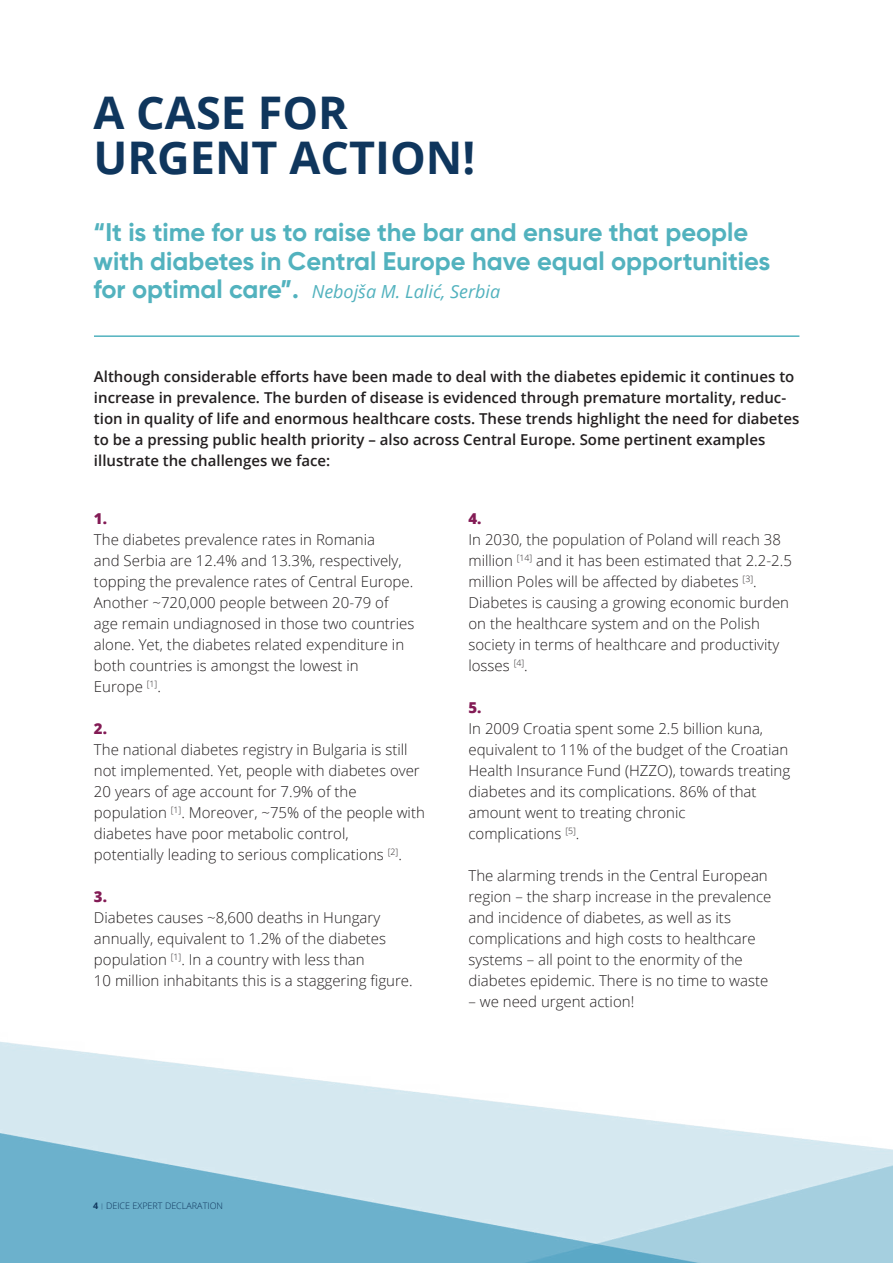
<style>
.page{position:relative;width:893px;height:1263px;background:#fff}
.page>*{position:absolute;margin:0;border:0;box-sizing:border-box;transform-origin:0 0}
.t1{font:700 45px/45px "Open Sans";color:#0f365d}
.t2{font:700 25.5px/28.5px "Gilroy";color:#52b2be}
.t3{font:italic 18px "Open Sans";color:#52b2be}
.t4{font:300 15px/21px "Open Sans";color:#231f20}
.t5{font:600 15px/21px "Open Sans";color:#231f20}
.t6{font:800 15px "Open Sans";color:#831b55}
.t7{font:300 9px "Open Sans";color:#0f365d}
.s1{font-family:"Gilroy";font-weight:700;font-style:normal;font-size:25.5px}
.s2{font-weight:700}
</style>
<div class="page">
<img style="left:0;top:1042px;width:893px;height:221px">
<hr style="left:94px;top:335px;width:705px;height:2px;background:#52b2be">
<h1 class="t1" style="left:94px;top:90px;width:383px">A CASE FOR<br>URGENT ACTION!</h1>
<h2 class="t2" style="left:94px;top:218px;width:678px">“It is time for us to raise the bar and ensure that people with diabetes in Central Europe have equal opportunities</h2>
<p class="t3" style="left:94px;top:280px;width:408px"><span class="s1">for optimal care”.</span> Nebojša M. Lalić, Serbia</p>
<p class="t5" style="left:94px;top:365px;width:707px">Although considerable efforts have been made to deal with the diabetes epidemic it continues to increase in prevalence. The burden of disease is evidenced through premature mortality, reduc&shy;tion in quality of life and enormous healthcare costs. These trends highlight the need for diabetes to be a pressing public health priority – also across Central Europe. Some pertinent examples illustrate the challenges we face:</p>
<p class="t6" style="left:94px;top:507px;width:15px">1.</p>
<p class="t4" style="left:94px;top:528px;width:322px">The diabetes prevalence rates in Romania<br>and Serbia are 12.4% and 13.3%, respectively, topping the prevalence rates of Central Europe.<br>Another ~720,000 people between 20-79 of age remain undiagnosed in those two countries alone. Yet, the diabetes related expenditure in both countries is amongst the lowest in<br>Europe <sup>[1]</sup>.</p>
<p class="t6" style="left:94px;top:717px;width:15px">2.</p>
<p class="t4" style="left:94px;top:738px;width:332px">The national diabetes registry in Bulgaria is still not implemented. Yet, people with diabetes over 20 years of age account for 7.9% of the population <sup>[1]</sup>. Moreover, ~75% of the people with diabetes have poor metabolic control,<br>potentially leading to serious complications <sup>[2]</sup>.</p>
<p class="t6" style="left:94px;top:885px;width:15px">3.</p>
<p class="t4" style="left:94px;top:906px;width:320px">Diabetes causes ~8,600 deaths in Hungary annually, equivalent to 1.2% of the diabetes population <sup>[1]</sup>. In a country with less than<br>10 million inhabitants this is a staggering figure.</p>
<p class="t6" style="left:468px;top:507px;width:15px">4.</p>
<p class="t4" style="left:468px;top:528px;width:325px">In 2030, the population of Poland will reach 38 million <sup>[14]</sup> and it has been estimated that 2.2-2.5 million Poles will be affected by diabetes <sup>[3]</sup>.<br>Diabetes is causing a growing economic burden on the healthcare system and on the Polish society in terms of healthcare and productivity losses <sup>[4]</sup>.</p>
<p class="t6" style="left:468px;top:696px;width:15px">5.</p>
<p class="t4" style="left:468px;top:717px;width:323px">In 2009 Croatia spent some 2.5 billion kuna, equivalent to 11% of the budget of the Croatian Health Insurance Fund (HZZO), towards treating diabetes and its complications. 86% of that amount went to treating chronic<br>complications <sup>[5]</sup>.</p>
<p class="t4" style="left:468px;top:864px;width:305px">The alarming trends in the Central European region – the sharp increase in the prevalence and incidence of diabetes, as well as its complications and high costs to healthcare systems – all point to the enormity of the diabetes epidemic. There is no time to waste</p>
<p class="t4" style="left:468px;top:990px;width:167px">– we need urgent action!</p>
<p class="t7" style="left:93px;top:1200px;width:132px"><span class="s2">4</span> <sup>|</sup> DEICE EXPERT DECLARATION</p>
</div>
